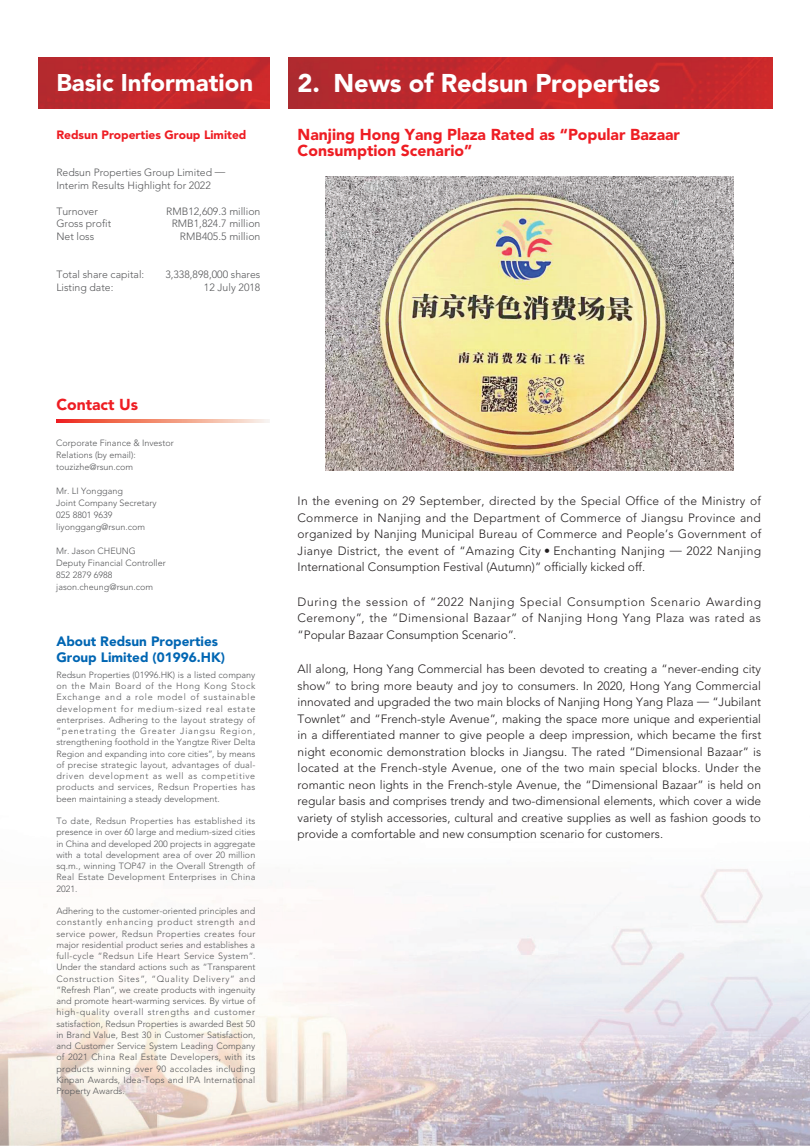
<style>
.page{position:relative;width:810px;height:1146px;background:#fff}
.page>*{position:absolute;margin:0;border:0;box-sizing:border-box;transform-origin:0 0}
.t1{font:900 25.5px "Avenir LT Std";letter-spacing:-.005em;color:#fff}
.t2{font:900 24px "Avenir LT Std";color:#fff}
._03_H1{font:900 15.75px/16.5px "Avenir LT Std";color:#ee1d23}
.t3{font:900 13.5px/16.5px "Avenir LT Std";color:#0166b3}
._01_Body_Text{font:300 12px/16.5px "Avenir LT Std";color:#231f20;text-align:justify}
.t4{font:900 12px "Avenir LT Std";color:#ee1d23}
.t5{font:300 10.5px/12.8px "Avenir LT Std";color:#57585a}
.t6{font:300 9px/11.2px "Avenir LT Std";color:#57585a}
</style>
<div class="page">
<img style="left:0;top:294px;width:810px;height:852px">
<img style="left:38px;top:58px;width:231px;height:51px">
<img style="left:288px;top:58px;width:485px;height:51px">
<svg style="left:56px;top:419px;width:214px;height:4px"></svg>
<img style="left:325px;top:176px;width:408px;height:295px">
<h2 class="t2" style="left:56px;top:68px;width:198px">Basic Information</h2>
<h1 class="t1" style="left:298px;top:68px;width:364px">2. News of Redsun Properties</h1>
<h3 class="t4" style="left:56px;top:128px;width:192px">Redsun Properties Group Limited</h3>
<p class="t5" style="left:56px;top:166px;width:171px">Redsun Properties Group Limited —<br>Interim Results Highlight for 2022</p>
<p class="t5" style="left:56px;top:205px;width:43px">Turnover</p>
<p class="t5" style="left:166px;top:205px;width:96px">RMB12,609.3 million</p>
<p class="t5" style="left:56px;top:217px;width:56px">Gross profit</p>
<p class="t5" style="left:172px;top:217px;width:90px">RMB1,824.7 million</p>
<p class="t5" style="left:56px;top:230px;width:39px">Net loss</p>
<p class="t5" style="left:180px;top:230px;width:82px">RMB405.5 million</p>
<p class="t5" style="left:56px;top:268px;width:89px">Total share capital:</p>
<p class="t5" style="left:165px;top:268px;width:97px">3,338,898,000 shares</p>
<p class="t5" style="left:56px;top:281px;width:59px">Listing date:</p>
<p class="t5" style="left:204px;top:281px;width:58px">12 July 2018</p>
<p class="_03_H1" style="left:298px;top:126px;width:384px">Nanjing Hong Yang Plaza Rated as “Popular Bazaar<br>Consumption Scenario”</p>
<h3 class="_03_H1" style="left:56px;top:397px;width:83px">Contact Us</h3>
<p class="t6" style="left:56px;top:437px;width:119px;line-height:12px">Corporate Finance &amp; Investor<br>Relations (by email): touzizhe@rsun.com</p>
<p class="t6" style="left:56px;top:485px;width:102px;line-height:12px">Mr. LI Yonggang<br>Joint Company Secretary<br>025 8801 9639 liyonggang@rsun.com</p>
<p class="t6" style="left:56px;top:545px;width:111px;line-height:12px">Mr. Jason CHEUNG<br>Deputy Financial Controller<br>852 2879 6988 jason.cheung@rsun.com</p>
<h3 class="t3" style="left:56px;top:633px;width:170px">About Redsun Properties<br>Group Limited (01996.HK)</h3>
<p class="t6" style="left:56px;top:669px;width:201px;text-align:justify">Redsun Properties (01996.HK) is a listed company on the Main Board of the Hong Kong Stock Exchange and a role model of sustainable development for medium-sized real estate enterprises. Adhering to the layout strategy of “penetrating the Greater Jiangsu Region, strengthening foothold in the Yangtze River Delta Region and expanding into core cities”, by means of precise strategic layout, advantages of dual&shy;driven development as well as competitive products and services, Redsun Properties has been maintaining a steady development.</p>
<p class="t6" style="left:56px;top:815px;width:201px;text-align:justify">To date, Redsun Properties has established its presence in over 60 large and medium-sized cities in China and developed 200 projects in aggregate with a total development area of over 20 million sq.m., winning TOP47 in the Overall Strength of Real Estate Development Enterprises in China 2021.</p>
<p class="t6" style="left:56px;top:905px;width:201px;text-align:justify">Adhering to the customer-oriented principles and constantly enhancing product strength and service power, Redsun Properties creates four major residential product series and establishes a full-cycle “Redsun Life Heart Service System”.<br>Under the standard actions such as “Transparent Construction Sites”, “Quality Delivery” and “Refresh Plan”, we create products with ingenuity and promote heart-warming services. By virtue of high-quality overall strengths and customer satisfaction, Redsun Properties is awarded Best 50 in Brand Value, Best 30 in Customer Satisfaction, and Customer Service System Leading Company of 2021 China Real Estate Developers, with its products winning over 90 accolades including Kinpan Awards, Idea-Tops and IPA International Property Awards.</p>
<p class="_01_Body_Text" style="left:298px;top:493px;width:465px">In the evening on 29 September, directed by the Special Office of the Ministry of Commerce in Nanjing and the Department of Commerce of Jiangsu Province and organized by Nanjing Municipal Bureau of Commerce and People’s Government of Jianye District, the event of “Amazing City • Enchanting Nanjing — 2022 Nanjing International Consumption Festival (Autumn)” officially kicked off.</p>
<p class="_01_Body_Text" style="left:298px;top:594px;width:465px">During the session of “2022 Nanjing Special Consumption Scenario Awarding Ceremony”, the “Dimensional Bazaar” of Nanjing Hong Yang Plaza was rated as “Popular Bazaar Consumption Scenario”.</p>
<p class="_01_Body_Text" style="left:298px;top:661px;width:465px">All along, Hong Yang Commercial has been devoted to creating a “never-ending city show” to bring more beauty and joy to consumers. In 2020, Hong Yang Commercial innovated and upgraded the two main blocks of Nanjing Hong Yang Plaza — “Jubilant Townlet” and “French-style Avenue”, making the space more unique and experiential in a differentiated manner to give people a deep impression, which became the first night economic demonstration blocks in Jiangsu. The rated “Dimensional Bazaar” is located at the French-style Avenue, one of the two main special blocks. Under the romantic neon lights in the French-style Avenue, the “Dimensional Bazaar” is held on regular basis and comprises trendy and two-dimensional elements, which cover a wide variety of stylish accessories, cultural and creative supplies as well as fashion goods to provide a comfortable and new consumption scenario for customers.</p>
</div>
